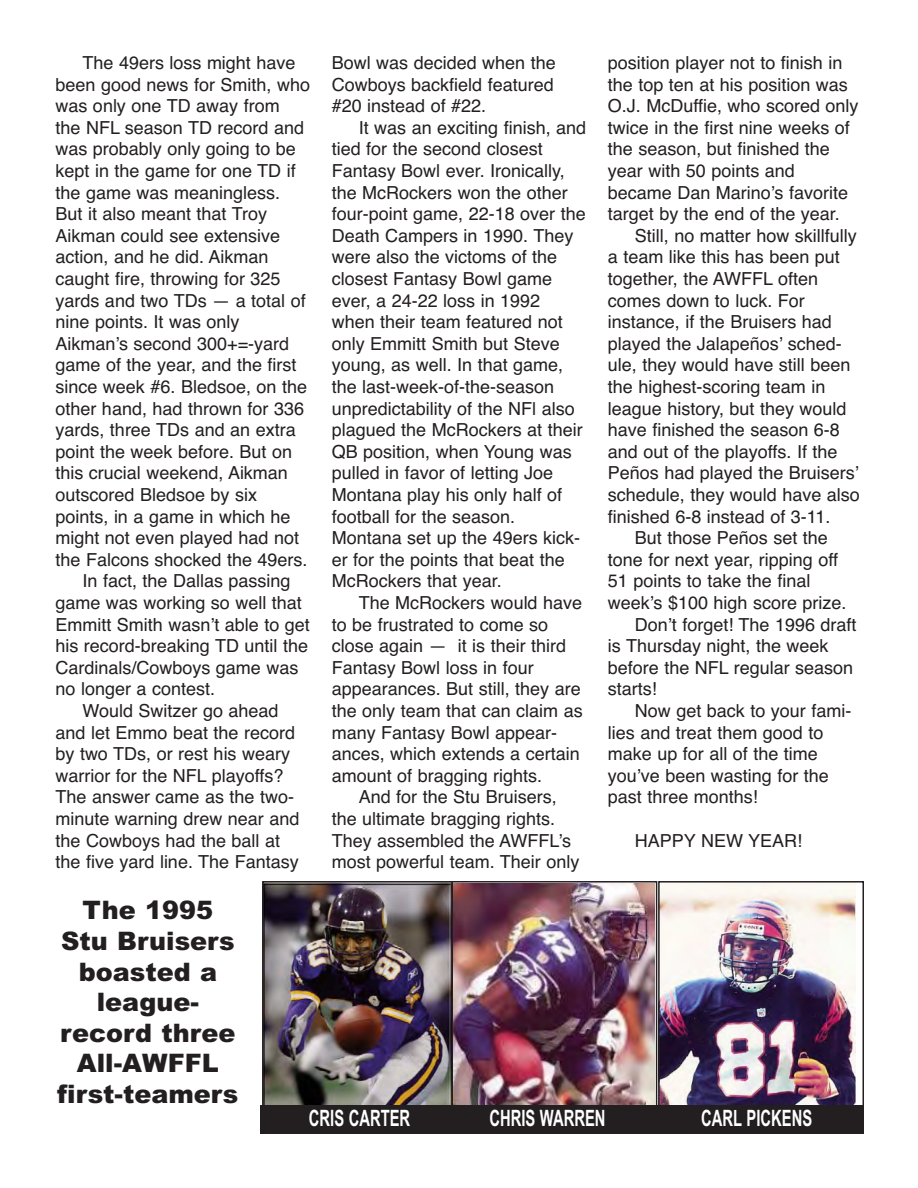
<style>
.page{position:relative;width:918px;height:1188px;background:#fff}
.page>*{position:absolute;margin:0;border:0;box-sizing:border-box;transform-origin:0 0}
.t1{font:900 25.5px/30.6px "Arial";color:#231f20;text-align:center}
.t2{font:700 22.65px "Arial Narrow";color:#fff;scale:.8 1}
.t3{font:18px/21.6px "Helvetica";color:#231f20}
</style>
<div class="page">
<img style="left:265px;top:884px;width:187px;height:221px">
<div style="left:262px;top:881px;width:206px;height:242px;border:2px solid #231f20"></div>
<img style="left:455px;top:884px;width:199px;height:221px">
<div style="left:452px;top:881px;width:205px;height:242px;border:2px solid #231f20"></div>
<img style="left:661px;top:884px;width:194px;height:221px">
<div style="left:658px;top:881px;width:206px;height:241px;border:2px solid #231f20"></div>
<div style="left:261px;top:1105px;width:603px;height:29px;background:#231f20"></div>
<p class="t3" style="left:82px;top:54px;width:215px">The 49ers loss might have</p>
<p class="t3" style="left:56px;top:75px;width:256px">been good news for Smith, who</p>
<p class="t3" style="left:56px;top:97px;width:226px">was only one TD away from</p>
<p class="t3" style="left:56px;top:118px;width:250px">the NFL season TD record and</p>
<p class="t3" style="left:56px;top:140px;width:242px">was probably only going to be</p>
<p class="t3" style="left:56px;top:162px;width:242px">kept in the game for one TD if</p>
<p class="t3" style="left:56px;top:183px;width:226px">the game was meaningless.</p>
<p class="t3" style="left:56px;top:205px;width:213px">But it also meant that Troy</p>
<p class="t3" style="left:56px;top:226px;width:226px">Aikman could see extensive</p>
<p class="t3" style="left:56px;top:248px;width:215px">action, and he did. Aikman</p>
<p class="t3" style="left:56px;top:270px;width:227px">caught fire, throwing for 325</p>
<p class="t3" style="left:56px;top:291px;width:252px">yards and two TDs — a total of</p>
<p class="t3" style="left:56px;top:313px;width:186px">nine points. It was only</p>
<p class="t3" style="left:56px;top:334px;width:235px">Aikmanʼs second 300+=-yard</p>
<p class="t3" style="left:56px;top:356px;width:243px">game of the year, and the first</p>
<p class="t3" style="left:56px;top:378px;width:253px">since week #6. Bledsoe, on the</p>
<p class="t3" style="left:56px;top:399px;width:250px">other hand, had thrown for 336</p>
<p class="t3" style="left:56px;top:421px;width:242px">yards, three TDs and an extra</p>
<p class="t3" style="left:56px;top:442px;width:238px">point the week before. But on</p>
<p class="t3" style="left:56px;top:464px;width:234px">this crucial weekend, Aikman</p>
<p class="t3" style="left:56px;top:486px;width:203px">outscored Bledsoe by six</p>
<p class="t3" style="left:56px;top:507px;width:237px">points, in a game in which he</p>
<p class="t3" style="left:56px;top:529px;width:245px">might not even played had not</p>
<p class="t3" style="left:56px;top:550px;width:254px">the Falcons shocked the 49ers.</p>
<p class="t3" style="left:82px;top:572px;width:210px">In fact, the Dallas passing</p>
<p class="t3" style="left:56px;top:594px;width:248px">game was working so well that</p>
<p class="t3" style="left:56px;top:615px;width:256px">Emmitt Smith wasnʼt able to get</p>
<p class="t3" style="left:56px;top:637px;width:254px">his record-breaking TD until the</p>
<p class="t3" style="left:56px;top:658px;width:244px">Cardinals/Cowboys game was</p>
<p class="t3" style="left:56px;top:680px;width:161px">no longer a contest.</p>
<p class="t3" style="left:82px;top:702px;width:198px">Would Switzer go ahead</p>
<p class="t3" style="left:56px;top:723px;width:241px">and let Emmo beat the record</p>
<p class="t3" style="left:56px;top:745px;width:236px">by two TDs, or rest his weary</p>
<p class="t3" style="left:56px;top:766px;width:229px">warrior for the NFL playoffs?</p>
<p class="t3" style="left:56px;top:788px;width:240px">The answer came as the two-</p>
<p class="t3" style="left:56px;top:810px;width:245px">minute warning drew near and</p>
<p class="t3" style="left:56px;top:831px;width:226px">the Cowboys had the ball at</p>
<p class="t3" style="left:56px;top:853px;width:245px">the five yard line. The Fantasy</p>
<h1 class="t1" style="left:57px;top:898px;width:183px">The 1995<br>Stu Bruisers boasted a league&shy;record three<br>All-AWFFL first-teamers</h1>
<p class="t3" style="left:332px;top:54px;width:226px;text-align:justify">Bowl was decided when the Cowboys backfield featured #20 instead of #22.</p>
<p class="t3" style="left:332px;top:118px;width:256px;text-indent:27px">It was an exciting finish, and tied for the second closest<br>Fantasy Bowl ever. Ironically, the McRockers won the other four-point game, 22-18 over the<br>Death Campers in 1990. They were also the victoms of the closest Fantasy Bowl game ever, a 24-22 loss in 1992 when their team featured not only Emmitt Smith but Steve young, as well. In that game, the last-week-of-the-season unpredictability of the NFl also plagued the McRockers at their<br>QB position, when Young was pulled in favor of letting Joe<br>Montana play his only half of football for the season.<br>Montana set up the 49ers kick&shy;er for the points that beat the<br>McRockers that year.</p>
<p class="t3" style="left:332px;top:594px;width:253px;text-indent:27px">The McRockers would have to be frustrated to come so close again — it is their third<br>Fantasy Bowl loss in four appearances. But still, they are the only team that can claim as many Fantasy Bowl appear&shy;ances, which extends a certain amount of bragging rights.</p>
<p class="t3" style="left:332px;top:788px;width:249px;text-indent:27px">And for the Stu Bruisers, the ultimate bragging rights.<br>They assembled the AWFFLʼs most powerful team. Their only</p>
<p class="t3" style="left:608px;top:54px;width:252px">position player not to finish in the top ten at his position was<br>O.J. McDuffie, who scored only twice in the first nine weeks of the season, but finished the year with 50 points and became Dan Marinoʼs favorite target by the end of the year.</p>
<p class="t3" style="left:635px;top:226px;width:223px">Still, no matter how skillfully</p>
<p class="t3" style="left:608px;top:248px;width:234px">a team like this has been put</p>
<p class="t3" style="left:608px;top:270px;width:212px">together, the AWFFL often</p>
<p class="t3" style="left:608px;top:291px;width:199px">comes down to luck. For</p>
<p class="t3" style="left:608px;top:313px;width:226px">instance, if the Bruisers had</p>
<p class="t3" style="left:608px;top:334px;width:235px">played the Jalapeñosʼ sched-</p>
<p class="t3" style="left:608px;top:356px;width:244px">ule, they would have still been</p>
<p class="t3" style="left:608px;top:378px;width:219px">the highest-scoring team in</p>
<p class="t3" style="left:608px;top:399px;width:240px">league history, but they would</p>
<p class="t3" style="left:608px;top:421px;width:234px">have finished the season 6-8</p>
<p class="t3" style="left:608px;top:442px;width:231px">and out of the playoffs. If the</p>
<p class="t3" style="left:608px;top:464px;width:253px">Peños had played the Bruisersʼ</p>
<p class="t3" style="left:608px;top:486px;width:254px">schedule, they would have also</p>
<p class="t3" style="left:608px;top:507px;width:224px">finished 6-8 instead of 3-11.</p>
<p class="t3" style="left:635px;top:529px;width:195px">But those Peños set the</p>
<p class="t3" style="left:608px;top:550px;width:232px">tone for next year, ripping off</p>
<p class="t3" style="left:608px;top:572px;width:204px">51 points to take the final</p>
<p class="t3" style="left:608px;top:594px;width:240px">weekʼs $100 high score prize.</p>
<p class="t3" style="left:635px;top:615px;width:223px">Donʼt forget! The 1996 draft</p>
<p class="t3" style="left:608px;top:637px;width:222px">is Thursday night, the week</p>
<p class="t3" style="left:608px;top:658px;width:247px">before the NFL regular season</p>
<p class="t3" style="left:608px;top:680px;width:51px">starts!</p>
<p class="t3" style="left:635px;top:702px;width:218px">Now get back to your fami-</p>
<p class="t3" style="left:608px;top:723px;width:217px">lies and treat them good to</p>
<p class="t3" style="left:608px;top:745px;width:212px">make up for all of the time</p>
<p class="t3" style="left:608px;top:766px;width:223px">youʼve been wasting for the</p>
<p class="t3" style="left:608px;top:788px;width:152px">past three months!</p>
<p class="t3" style="left:635px;top:831px;width:169px">HAPPY NEW YEAR!</p>
<p class="t2" style="left:309px;top:1104px;width:128px">CRIS CARTER</p>
<p class="t2" style="left:489px;top:1104px;width:147px">CHRIS WARREN</p>
<p class="t2" style="left:701px;top:1104px;width:140px">CARL PICKENS</p>
</div>
